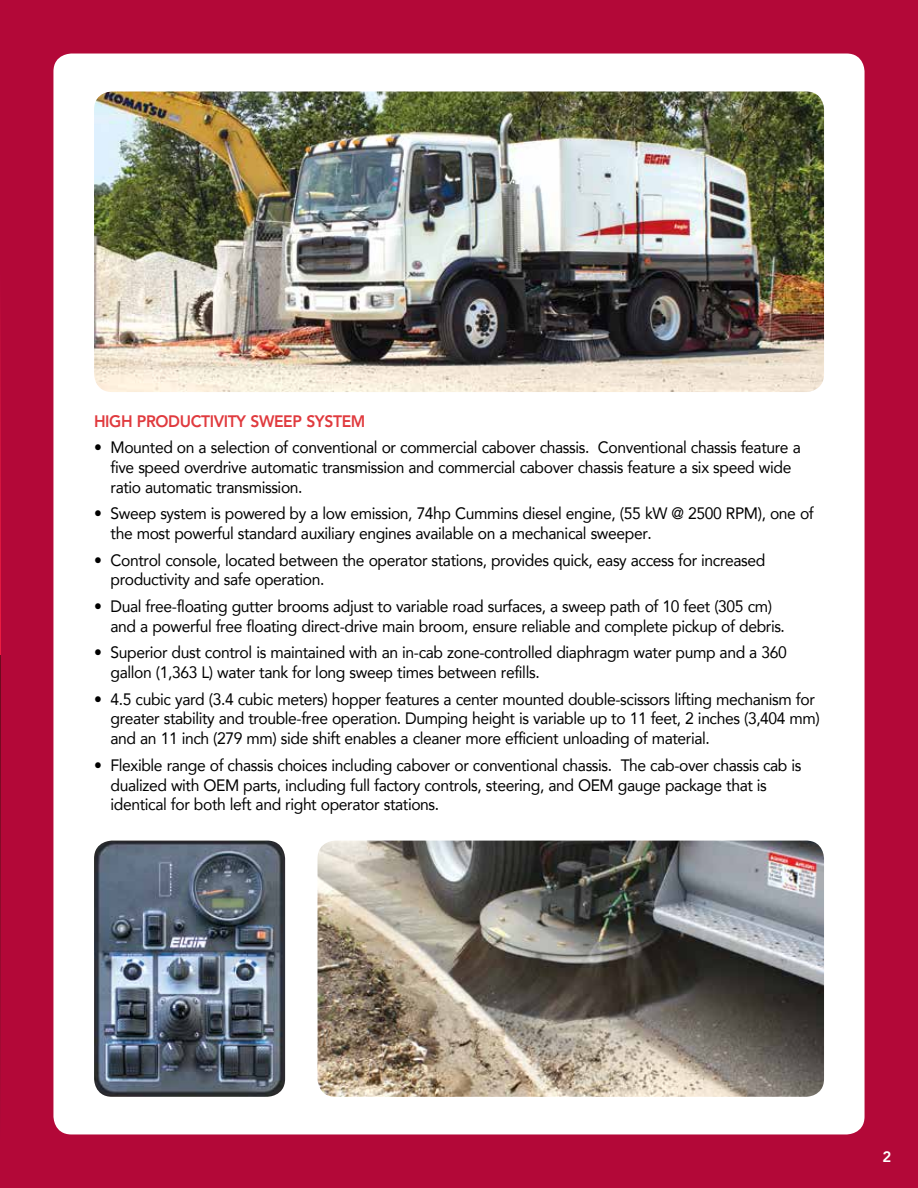
<style>
.page{position:relative;width:918px;height:1188px;background:#b30838}
.page>*{position:absolute;margin:0;border:0;box-sizing:border-box;transform-origin:0 0}
.t1{font:16.5px/19.8px "Avenir";letter-spacing:-.025em;color:#000;scale:.95 1}
.t2{font:800 16.5px "Avenir LT Std";letter-spacing:-.025em;color:#e03a3e;scale:.95 1}
.t3{font:800 15px "Avenir LT Std";color:#fff}
</style>
<div class="page">
<div style="left:53px;top:54px;width:812px;height:1080px;background:#fff;border-radius:18px"></div>
<img style="left:94px;top:841px;width:191px;height:256px">
<img style="left:318px;top:841px;width:506px;height:256px">
<img style="left:94px;top:92px;width:730px;height:300px">
<svg style="left:0;top:336px;width:1px;height:320px"></svg>
<svg style="left:0;top:656px;width:1px;height:433px"></svg>
<p class="t2" style="left:94px;top:411px;width:287px">HIGH PRODUCTIVITY SWEEP SYSTEM</p>
<p class="t1" style="left:111px;top:437px;width:728px;text-indent:-17px">• Mounted on a selection of conventional or commercial cabover chassis. Conventional chassis feature a five speed overdrive automatic transmission and commercial cabover chassis feature a six speed wide ratio automatic transmission.</p>
<p class="t1" style="left:111px;top:503px;width:742px;text-indent:-17px">• Sweep system is powered by a low emission, 74hp Cummins diesel engine, (55 kW @ 2500 RPM), one of the most powerful standard auxiliary engines available on a mechanical sweeper.</p>
<p class="t1" style="left:111px;top:549px;width:691px;text-indent:-17px">• Control console, located between the operator stations, provides quick, easy access for increased productivity and safe operation.</p>
<p class="t1" style="left:111px;top:596px;width:711px;text-indent:-17px">• Dual free-floating gutter brooms adjust to variable road surfaces, a sweep path of 10 feet (305 cm) and a powerful free floating direct-drive main broom, ensure reliable and complete pickup of debris.</p>
<p class="t1" style="left:111px;top:642px;width:713px;text-indent:-17px">• Superior dust control is maintained with an in-cab zone-controlled diaphragm water pump and a 360 gallon (1,363 L) water tank for long sweep times between refills.</p>
<p class="t1" style="left:111px;top:689px;width:748px;text-indent:-17px">• 4.5 cubic yard (3.4 cubic meters) hopper features a center mounted double-scissors lifting mechanism for greater stability and trouble-free operation. Dumping height is variable up to 11 feet, 2 inches (3,404 mm) and an 11 inch (279 mm) side shift enables a cleaner more efficient unloading of material.</p>
<p class="t1" style="left:111px;top:755px;width:729px;text-indent:-17px">• Flexible range of chassis choices including cabover or conventional chassis. The cab-over chassis cab is dualized with OEM parts, including full factory controls, steering, and OEM gauge package that is identical for both left and right operator stations.</p>
<p class="t3" style="left:883px;top:1147px;width:10px">2</p>
</div>
